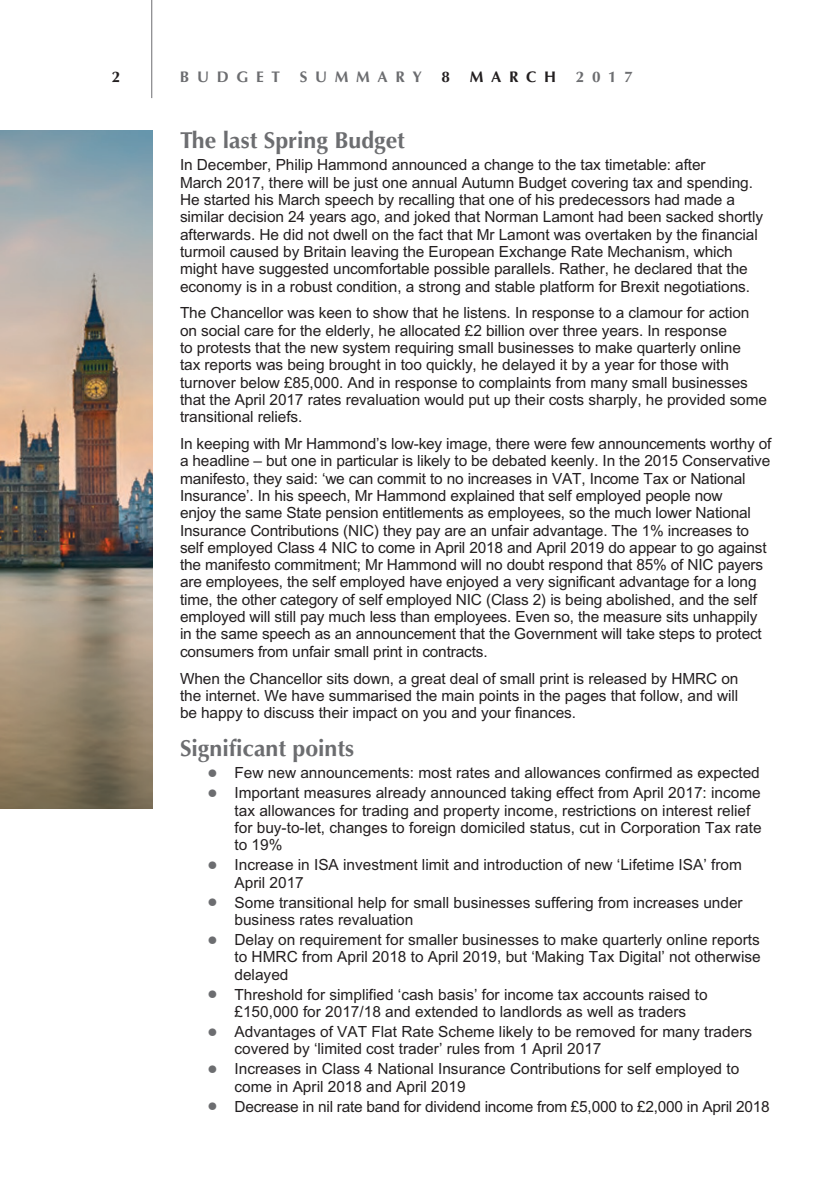
<style>
.page{position:relative;width:840px;height:1191px;background:#fff}
.page>*{position:absolute;margin:0;border:0;box-sizing:border-box;transform-origin:0 0}
.t1{font:700 23px "Optima";color:#6c6d70}
.t2{font:15.4px/17.2px "M Arial";letter-spacing:-.005em;color:#231f20}
.t3{font:700 15.4px "Optima";letter-spacing:.5em;color:#6c6d70}
.t4{font:700 15.4px "Optima";letter-spacing:.5em;color:#231f20}
.s1{font-size:30.8px;color:#6c6d70}
</style>
<div class="page">
<hr style="left:151px;top:0;width:1px;height:98px;background:#6c6d70">
<img style="left:0;top:131px;width:153px;height:677px">
<p class="t4" style="left:112px;top:68px;width:10px">2</p>
<p class="t3" style="left:180px;top:68px;width:101px">BUDGET</p>
<p class="t3" style="left:299px;top:68px;width:123px">SUMMARY</p>
<p class="t4" style="left:441px;top:68px;width:10px">8</p>
<p class="t4" style="left:469px;top:68px;width:88px">MARCH</p>
<p class="t3" style="left:575px;top:68px;width:59px">2017</p>
<h1 class="t1" style="left:180px;top:126px;width:226px">The last Spring Budget</h1>
<p class="t2" style="left:180px;top:156px;width:584px">In December, Philip Hammond announced a change to the tax timetable: after<br>March 2017, there will be just one annual Autumn Budget covering tax and spending.<br>He started his March speech by recalling that one of his predecessors had made a similar decision 24 years ago, and joked that Norman Lamont had been sacked shortly afterwards. He did not dwell on the fact that Mr Lamont was overtaken by the financial turmoil caused by Britain leaving the European Exchange Rate Mechanism, which might have suggested uncomfortable possible parallels. Rather, he declared that the economy is in a robust condition, a strong and stable platform for Brexit negotiations.</p>
<p class="t2" style="left:180px;top:304px;width:588px">The Chancellor was keen to show that he listens. In response to a clamour for action on social care for the elderly, he allocated £2 billion over three years. In response<br>to protests that the new system requiring small businesses to make quarterly online<br>tax reports was being brought in too quickly, he delayed it by a year for those with turnover below £85,000. And in response to complaints from many small businesses that the April 2017 rates revaluation would put up their costs sharply, he provided some transitional reliefs.</p>
<p class="t2" style="left:180px;top:435px;width:592px">In keeping with Mr Hammond’s low-key image, there were few announcements worthy of a headline – but one in particular is likely to be debated keenly. In the 2015 Conservative manifesto, they said: ‘we can commit to no increases in VAT, Income Tax or National Insurance’. In his speech, Mr Hammond explained that self employed people now<br>enjoy the same State pension entitlements as employees, so the much lower National Insurance Contributions (NIC) they pay are an unfair advantage. The 1% increases to self employed Class 4 NIC to come in April 2018 and April 2019 do appear to go against the manifesto commitment; Mr Hammond will no doubt respond that 85% of NIC payers are employees, the self employed have enjoyed a very significant advantage for a long time, the other category of self employed NIC (Class 2) is being abolished, and the self employed will still pay much less than employees. Even so, the measure sits unhappily in the same speech as an announcement that the Government will take steps to protect consumers from unfair small print in contracts.</p>
<p class="t2" style="left:180px;top:669px;width:559px;text-align:justify">When the Chancellor sits down, a great deal of small print is released by HMRC on the internet. We have summarised the main points in the pages that follow, and will be happy to discuss their impact on you and your finances.</p>
<h1 class="t1" style="left:180px;top:734px;width:175px">Significant points</h1>
<p class="t2" style="left:207px;top:764px;width:553px"><span class="s1">•</span> Few new announcements: most rates and allowances confirmed as expected</p>
<p class="t2" style="left:234px;top:784px;width:528px;text-indent:-27px"><span class="s1">•</span> Important measures already announced taking effect from April 2017: income tax allowances for trading and property income, restrictions on interest relief for buy-to-let, changes to foreign domiciled status, cut in Corporation Tax rate to 19%</p>
<p class="t2" style="left:234px;top:856px;width:508px;text-indent:-27px"><span class="s1">•</span> Increase in ISA investment limit and introduction of new ‘Lifetime ISA’ from<br>April 2017</p>
<p class="t2" style="left:234px;top:893px;width:509px;text-indent:-27px"><span class="s1">•</span> Some transitional help for small businesses suffering from increases under business rates revaluation</p>
<p class="t2" style="left:234px;top:931px;width:527px;text-align:justify;text-indent:-27px"><span class="s1">•</span> Delay on requirement for smaller businesses to make quarterly online reports to HMRC from April 2018 to April 2019, but ‘Making Tax Digital’ not otherwise delayed</p>
<p class="t2" style="left:207px;top:985px;width:501px;text-align:center"><span class="s1">•</span> Threshold for simplified ‘cash basis’ for income tax accounts raised to £150,000 for 2017/18 and extended to landlords as well as traders</p>
<p class="t2" style="left:234px;top:1023px;width:519px;text-indent:-27px"><span class="s1">•</span> Advantages of VAT Flat Rate Scheme likely to be removed for many traders covered by ‘limited cost trader’ rules from 1 April 2017</p>
<p class="t2" style="left:234px;top:1060px;width:506px;text-indent:-27px"><span class="s1">•</span> Increases in Class 4 National Insurance Contributions for self employed to come in April 2018 and April 2019</p>
<p class="t2" style="left:207px;top:1097px;width:563px"><span class="s1">•</span> Decrease in nil rate band for dividend income from £5,000 to £2,000 in April 2018</p>
</div>
